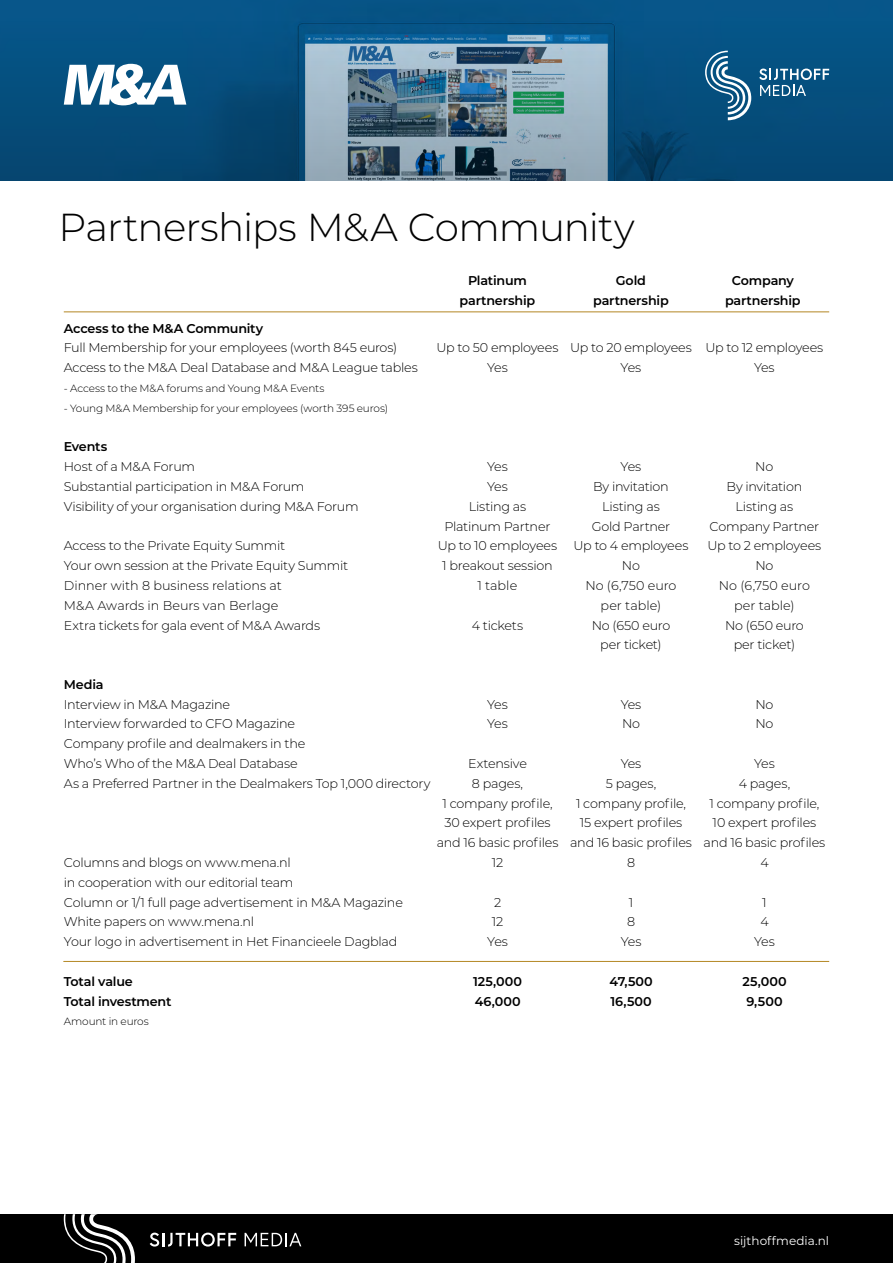
<style>
.page{position:relative;width:893px;height:1263px;background:#fff}
.page>*{position:absolute;margin:0;border:0;box-sizing:border-box;transform-origin:0 0}
.t1{font:300 39px "Montserrat";letter-spacing:-.02em;color:#000}
.t2{font:300 12.75px/19.8px "Montserrat";letter-spacing:-.02em;color:#000}
.t3{font:600 12.75px "Montserrat";letter-spacing:-.015em;color:#000}
.t4{font:300 12.75px "Montserrat";color:#000}
.t5{font:300 12.75px "Montserrat";letter-spacing:.005em;color:#000}
.t6{font:12px "Montserrat";letter-spacing:.005em;color:#fff}
.t7{font:300 10.5px "Montserrat";letter-spacing:-.01em;color:#000}
</style>
<div class="page">
<svg style="left:0;top:0;width:893px;height:181px;background:#246087"></svg>
<svg style="left:705px;top:51px;width:46px;height:69px;background:#3e789c"></svg>
<svg style="left:759px;top:69px;width:70px;height:27px"></svg>
<svg style="left:64px;top:64px;width:122px;height:41px"></svg>
<div style="left:0;top:1214px;width:893px;height:49px;background:#000"></div>
<svg style="left:245px;top:1233px;width:56px;height:13px"></svg>
<svg style="left:150px;top:1232px;width:86px;height:14px"></svg>
<svg style="left:64px;top:1214px;width:71px;height:49px"></svg>
<hr style="left:64px;top:311px;width:765px;height:1px;background:#b48724">
<hr style="left:63px;top:961px;width:766px;height:1px;background:#b48724">
<h1 class="t1" style="left:58px;top:201px;width:578px">Partnerships M&amp;A Community</h1>
<p class="t3" style="left:468px;top:272px;width:60px">Platinum</p>
<p class="t3" style="left:616px;top:272px;width:32px">Gold</p>
<p class="t3" style="left:732px;top:272px;width:64px">Company</p>
<p class="t3" style="left:460px;top:292px;width:77px">partnership</p>
<p class="t3" style="left:593px;top:292px;width:77px">partnership</p>
<p class="t3" style="left:725px;top:292px;width:77px">partnership</p>
<p class="t3" style="left:64px;top:319px;width:201px">Access to the M&amp;A Community</p>
<p class="t2" style="left:64px;top:338px;width:335px">Full Membership for your employees (worth 845 euros)</p>
<p class="t2" style="left:436px;top:338px;width:388px">Up to 50 employees Up to 20 employees Up to 12 employees</p>
<p class="t2" style="left:64px;top:357px;width:355px">Access to the M&amp;A Deal Database and M&amp;A League tables</p>
<p class="t2" style="left:487px;top:357px;width:22px">Yes</p>
<p class="t2" style="left:621px;top:357px;width:22px">Yes</p>
<p class="t2" style="left:754px;top:357px;width:22px">Yes</p>
<p class="t7" style="left:64px;top:381px;width:262px">- Access to the M&amp;A forums and Young M&amp;A Events</p>
<p class="t7" style="left:64px;top:401px;width:326px">- Young M&amp;A Membership for your employees (worth 395 euros)</p>
<p class="t3" style="left:64px;top:438px;width:45px">Events</p>
<p class="t2" style="left:64px;top:456px;width:133px">Host of a M&amp;A Forum</p>
<p class="t2" style="left:487px;top:456px;width:22px">Yes</p>
<p class="t2" style="left:621px;top:456px;width:22px">Yes</p>
<p class="t2" style="left:755px;top:456px;width:20px">No</p>
<p class="t2" style="left:64px;top:476px;width:242px">Substantial participation in M&amp;A Forum</p>
<p class="t2" style="left:487px;top:476px;width:22px">Yes</p>
<p class="t2" style="left:593px;top:476px;width:77px">By invitation</p>
<p class="t2" style="left:726px;top:476px;width:77px">By invitation</p>
<p class="t2" style="left:64px;top:496px;width:296px">Visibility of your organisation during M&amp;A Forum</p>
<p class="t2" style="left:469px;top:496px;width:59px">Listing as</p>
<p class="t2" style="left:602px;top:496px;width:59px">Listing as</p>
<p class="t2" style="left:736px;top:496px;width:59px">Listing as</p>
<p class="t2" style="left:445px;top:516px;width:107px">Platinum Partner</p>
<p class="t2" style="left:592px;top:516px;width:80px">Gold Partner</p>
<p class="t2" style="left:710px;top:516px;width:111px">Company Partner</p>
<p class="t2" style="left:64px;top:535px;width:223px">Access to the Private Equity Summit</p>
<p class="t2" style="left:438px;top:535px;width:121px">Up to 10 employees</p>
<p class="t2" style="left:573px;top:535px;width:116px">Up to 4 employees</p>
<p class="t2" style="left:707px;top:535px;width:115px">Up to 2 employees</p>
<p class="t2" style="left:64px;top:555px;width:286px">Your own session at the Private Equity Summit</p>
<p class="t2" style="left:442px;top:555px;width:112px">1 breakout session</p>
<p class="t2" style="left:622px;top:555px;width:20px">No</p>
<p class="t2" style="left:755px;top:555px;width:20px">No</p>
<p class="t4" style="left:64px;top:577px;width:219px">Dinner with 8 business relations at</p>
<p class="t2" style="left:477px;top:575px;width:41px">1 table</p>
<p class="t2" style="left:585px;top:575px;width:93px">No (6,750 euro</p>
<p class="t2" style="left:719px;top:575px;width:93px">No (6,750 euro</p>
<p class="t4" style="left:64px;top:596px;width:216px">M&amp;A Awards in Beurs van Berlage</p>
<p class="t5" style="left:600px;top:596px;width:62px">per table)</p>
<p class="t5" style="left:734px;top:596px;width:62px">per table)</p>
<p class="t2" style="left:64px;top:615px;width:258px">Extra tickets for gala event of M&amp;A Awards</p>
<p class="t2" style="left:472px;top:615px;width:53px">4 tickets</p>
<p class="t2" style="left:592px;top:615px;width:80px">No (650 euro</p>
<p class="t2" style="left:725px;top:615px;width:80px">No (650 euro</p>
<p class="t2" style="left:600px;top:634px;width:63px">per ticket)</p>
<p class="t2" style="left:734px;top:634px;width:63px">per ticket)</p>
<p class="t3" style="left:64px;top:675px;width:41px">Media</p>
<p class="t2" style="left:64px;top:694px;width:168px">Interview in M&amp;A Magazine</p>
<p class="t2" style="left:487px;top:694px;width:22px">Yes</p>
<p class="t2" style="left:621px;top:694px;width:22px">Yes</p>
<p class="t2" style="left:755px;top:694px;width:20px">No</p>
<p class="t2" style="left:64px;top:714px;width:233px">Interview forwarded to CFO Magazine</p>
<p class="t2" style="left:487px;top:714px;width:22px">Yes</p>
<p class="t2" style="left:622px;top:714px;width:20px">No</p>
<p class="t2" style="left:755px;top:714px;width:20px">No</p>
<p class="t2" style="left:64px;top:733px;width:243px">Company profile and dealmakers in the<br>Who’s Who of the M&amp;A Deal Database</p>
<p class="t2" style="left:468px;top:753px;width:60px">Extensive</p>
<p class="t2" style="left:621px;top:753px;width:22px">Yes</p>
<p class="t2" style="left:754px;top:753px;width:22px">Yes</p>
<p class="t2" style="left:64px;top:773px;width:368px">As a Preferred Partner in the Dealmakers Top 1,000 directory</p>
<p class="t2" style="left:472px;top:773px;width:53px">8 pages,</p>
<p class="t2" style="left:606px;top:773px;width:52px">5 pages,</p>
<p class="t2" style="left:739px;top:773px;width:53px">4 pages,</p>
<p class="t2" style="left:442px;top:793px;width:112px">1 company profile,</p>
<p class="t2" style="left:576px;top:793px;width:112px">1 company profile,</p>
<p class="t2" style="left:709px;top:793px;width:112px">1 company profile,</p>
<p class="t2" style="left:444px;top:813px;width:108px">30 expert profiles</p>
<p class="t2" style="left:580px;top:813px;width:104px">15 expert profiles</p>
<p class="t2" style="left:437px;top:813px;width:390px;text-indent:276px">10 expert profiles and 16 basic profiles and 16 basic profiles and 16 basic profiles</p>
<p class="t2" style="left:64px;top:852px;width:228px">Columns and blogs on www.mena.nl</p>
<p class="t2" style="left:492px;top:852px;width:13px">12</p>
<p class="t2" style="left:627px;top:852px;width:10px">8</p>
<p class="t2" style="left:760px;top:852px;width:10px">4</p>
<p class="t2" style="left:64px;top:872px;width:340px">in cooperation with our editorial team<br>Column or 1/1 full page advertisement in M&amp;A Magazine</p>
<p class="t2" style="left:494px;top:892px;width:9px">2</p>
<p class="t2" style="left:629px;top:892px;width:6px">1</p>
<p class="t2" style="left:762px;top:892px;width:6px">1</p>
<p class="t2" style="left:64px;top:911px;width:192px">White papers on www.mena.nl</p>
<p class="t2" style="left:492px;top:911px;width:13px">12</p>
<p class="t2" style="left:627px;top:911px;width:10px">8</p>
<p class="t2" style="left:760px;top:911px;width:10px">4</p>
<p class="t2" style="left:64px;top:931px;width:335px">Your logo in advertisement in Het Financieele Dagblad</p>
<p class="t2" style="left:487px;top:931px;width:22px">Yes</p>
<p class="t2" style="left:621px;top:931px;width:22px">Yes</p>
<p class="t2" style="left:754px;top:931px;width:22px">Yes</p>
<p class="t3" style="left:64px;top:972px;width:70px">Total value</p>
<p class="t3" style="left:473px;top:972px;width:50px">125,000</p>
<p class="t3" style="left:609px;top:972px;width:45px">47,500</p>
<p class="t3" style="left:742px;top:972px;width:46px">25,000</p>
<p class="t3" style="left:64px;top:992px;width:109px">Total investment</p>
<p class="t3" style="left:475px;top:992px;width:47px">46,000</p>
<p class="t3" style="left:610px;top:992px;width:43px">16,500</p>
<p class="t3" style="left:746px;top:992px;width:38px">9,500</p>
<p class="t7" style="left:64px;top:1014px;width:87px">Amount in euros</p>
<p class="t6" style="left:734px;top:1232px;width:97px">sijthoffmedia.nl</p>
</div>
